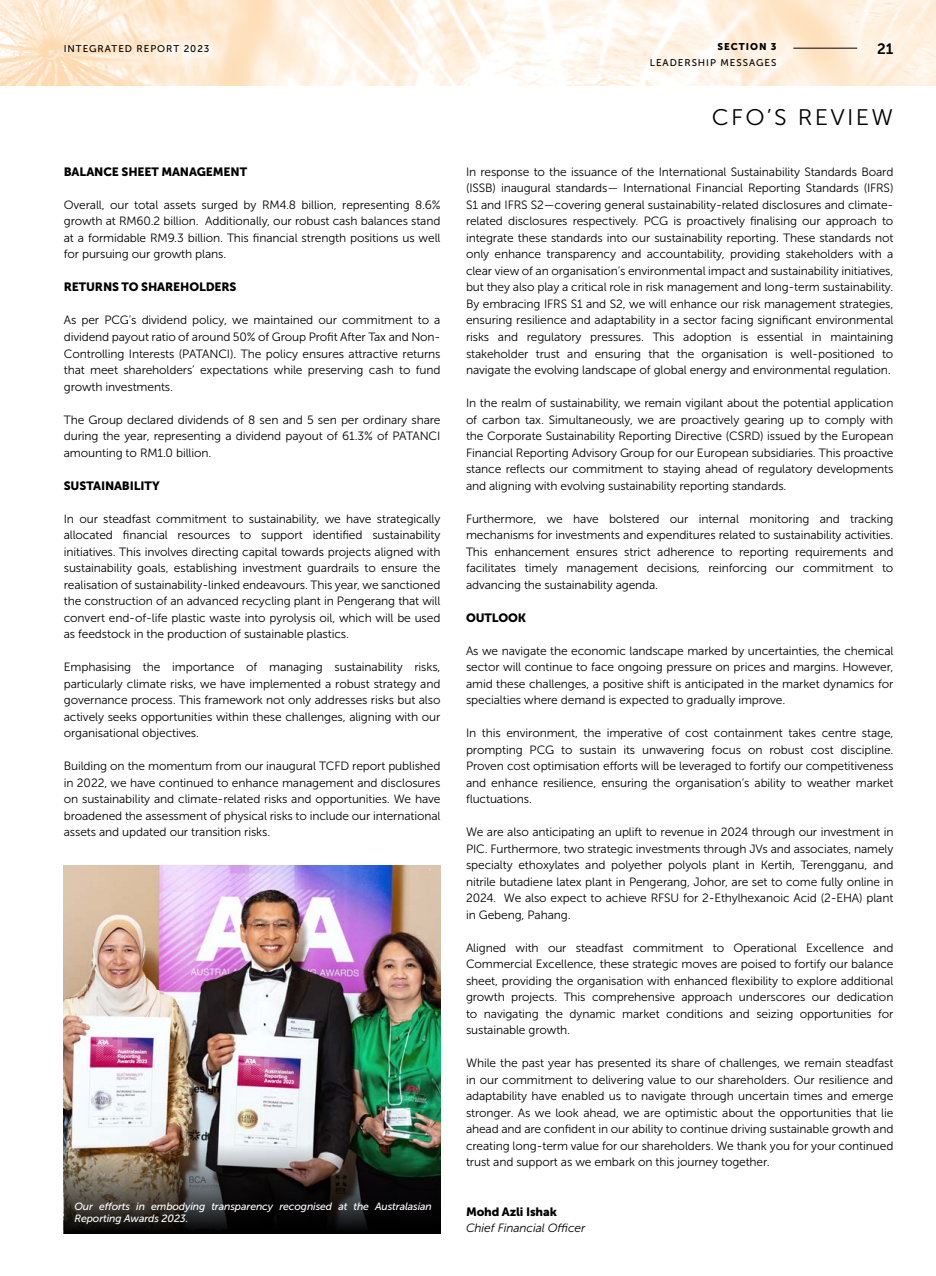
<style>
.page{position:relative;width:936px;height:1276px;background:#fff}
.page>*{position:absolute;margin:0;border:0;box-sizing:border-box;transform-origin:0 0}
.t1{font:22.5px "Museo Sans 300";letter-spacing:.1em;color:#000;scale:1.04 1}
.t2{font:15px "Museo Sans 700";color:#000}
.t3{font:12px/16.5px "Museo Sans 300";letter-spacing:-.01em;color:#000;text-align:justify}
.t4{font:12px "Museo Sans 900";letter-spacing:-.01em;color:#000}
.t5{font:italic 12px "Museo Sans 300";letter-spacing:-.01em;color:#000}
.t6{font:italic 10.5px/12px "Museo Sans 500";letter-spacing:-.01em;color:#fff}
.t7{font:9.75px "Museo Sans 500";letter-spacing:.1em;color:#000}
.t8{font:9.75px "Museo Sans 900";letter-spacing:.1em;color:#000}
</style>
<div class="page">
<img style="left:0;top:0;width:935px;height:85px">
<hr style="left:793px;top:48px;width:64px;height:1px;background:#000">
<img style="left:64px;top:865px;width:376px;height:189px">
<img style="left:64px;top:1054px;width:376px;height:179px">
<p class="t8" style="left:717px;top:41px;width:61px">SECTION 3</p>
<p class="t7" style="left:649px;top:57px;width:128px">LEADERSHIP MESSAGES</p>
<p class="t7" style="left:64px;top:43px;width:147px">INTEGRATED REPORT 2023</p>
<p class="t2" style="left:877px;top:40px;width:18px">21</p>
<p class="t4" style="left:64px;top:165px;width:185px">BALANCE SHEET MANAGEMENT</p>
<p class="t3" style="left:64px;top:197px;width:378px">Overall, our total assets surged by RM4.8 billion, representing 8.6% growth at RM60.2 billion. Additionally, our robust cash balances stand at a formidable RM9.3 billion. This financial strength positions us well for pursuing our growth plans.</p>
<p class="t4" style="left:64px;top:280px;width:174px">RETURNS TO SHAREHOLDERS</p>
<p class="t3" style="left:64px;top:312px;width:378px">As per PCG’s dividend policy, we maintained our commitment to a dividend payout ratio of around 50% of Group Profit After Tax and Non-Controlling Interests (PATANCI). The policy ensures attractive returns that meet shareholders’ expectations while preserving cash to fund growth investments.</p>
<p class="t3" style="left:64px;top:411px;width:378px">The Group declared dividends of 8 sen and 5 sen per ordinary share during the year, representing a dividend payout of 61.3% of PATANCI amounting to RM1.0 billion.</p>
<p class="t4" style="left:64px;top:478px;width:97px">SUSTAINABILITY</p>
<p class="t3" style="left:64px;top:510px;width:378px">In our steadfast commitment to sustainability, we have strategically allocated financial resources to support identified sustainability initiatives. This involves directing capital towards projects aligned with sustainability goals, establishing investment guardrails to ensure the realisation of sustainability-linked endeavours. This year, we sanctioned the construction of an advanced recycling plant in Pengerang that will convert end-of-life plastic waste into pyrolysis oil, which will be used as feedstock in the production of sustainable plastics.</p>
<p class="t3" style="left:64px;top:659px;width:378px">Emphasising the importance of managing sustainability risks, particularly climate risks, we have implemented a robust strategy and governance process. This framework not only addresses risks but also actively seeks opportunities within these challenges, aligning with our organisational objectives.</p>
<p class="t3" style="left:64px;top:758px;width:378px">Building on the momentum from our inaugural TCFD report published in 2022, we have continued to enhance management and disclosures on sustainability and climate-related risks and opportunities. We have broadened the assessment of physical risks to include our international assets and updated our transition risks.</p>
<p class="t6" style="left:74px;top:1200px;width:359px">Our efforts in embodying transparency recognised at the Australasian<br>Reporting Awards 2023.</p>
<h1 class="t1" style="left:711px;top:105px;width:176px">CFO’S REVIEW</h1>
<p class="t3" style="left:466px;top:164px;width:429px">In response to the issuance of the International Sustainability Standards Board (ISSB) inaugural standards— International Financial Reporting Standards (IFRS)<br>S1 and IFRS S2—covering general sustainability-related disclosures and climate&shy;related disclosures respectively. PCG is proactively finalising our approach to integrate these standards into our sustainability reporting. These standards not only enhance transparency and accountability, providing stakeholders with a clear view of an organisation’s environmental impact and sustainability initiatives, but they also play a critical role in risk management and long-term sustainability.<br>By embracing IFRS S1 and S2, we will enhance our risk management strategies, ensuring resilience and adaptability in a sector facing significant environmental risks and regulatory pressures. This adoption is essential in maintaining stakeholder trust and ensuring that the organisation is well-positioned to navigate the evolving landscape of global energy and environmental regulation.</p>
<p class="t3" style="left:466px;top:395px;width:429px">In the realm of sustainability, we remain vigilant about the potential application of carbon tax. Simultaneously, we are proactively gearing up to comply with the Corporate Sustainability Reporting Directive (CSRD) issued by the European Financial Reporting Advisory Group for our European subsidiaries. This proactive stance reflects our commitment to staying ahead of regulatory developments and aligning with evolving sustainability reporting standards.</p>
<p class="t3" style="left:466px;top:510px;width:429px">Furthermore, we have bolstered our internal monitoring and tracking mechanisms for investments and expenditures related to sustainability activities.<br>This enhancement ensures strict adherence to reporting requirements and facilitates timely management decisions, reinforcing our commitment to advancing the sustainability agenda.</p>
<p class="t4" style="left:466px;top:610px;width:62px">OUTLOOK</p>
<p class="t3" style="left:466px;top:642px;width:429px">As we navigate the economic landscape marked by uncertainties, the chemical sector will continue to face ongoing pressure on prices and margins. However, amid these challenges, a positive shift is anticipated in the market dynamics for specialties where demand is expected to gradually improve.</p>
<p class="t3" style="left:466px;top:725px;width:429px">In this environment, the imperative of cost containment takes centre stage, prompting PCG to sustain its unwavering focus on robust cost discipline.<br>Proven cost optimisation efforts will be leveraged to fortify our competitiveness and enhance resilience, ensuring the organisation’s ability to weather market fluctuations.</p>
<p class="t3" style="left:466px;top:824px;width:429px">We are also anticipating an uplift to revenue in 2024 through our investment in PIC. Furthermore, two strategic investments through JVs and associates, namely specialty ethoxylates and polyether polyols plant in Kertih, Terengganu, and nitrile butadiene latex plant in Pengerang, Johor, are set to come fully online in 2024. We also expect to achieve RFSU for 2-Ethylhexanoic Acid (2-EHA) plant in Gebeng, Pahang.</p>
<p class="t3" style="left:466px;top:939px;width:429px">Aligned with our steadfast commitment to Operational Excellence and Commercial Excellence, these strategic moves are poised to fortify our balance sheet, providing the organisation with enhanced flexibility to explore additional growth projects. This comprehensive approach underscores our dedication to navigating the dynamic market conditions and seizing opportunities for sustainable growth.</p>
<p class="t3" style="left:466px;top:1055px;width:429px">While the past year has presented its share of challenges, we remain steadfast in our commitment to delivering value to our shareholders. Our resilience and adaptability have enabled us to navigate through uncertain times and emerge stronger. As we look ahead, we are optimistic about the opportunities that lie ahead and are confident in our ability to continue driving sustainable growth and creating long-term value for our shareholders. We thank you for your continued trust and support as we embark on this journey together.</p>
<p class="t4" style="left:466px;top:1204px;width:92px">Mohd Azli Ishak</p>
<p class="t5" style="left:466px;top:1221px;width:121px">Chief Financial Officer</p>
</div>
